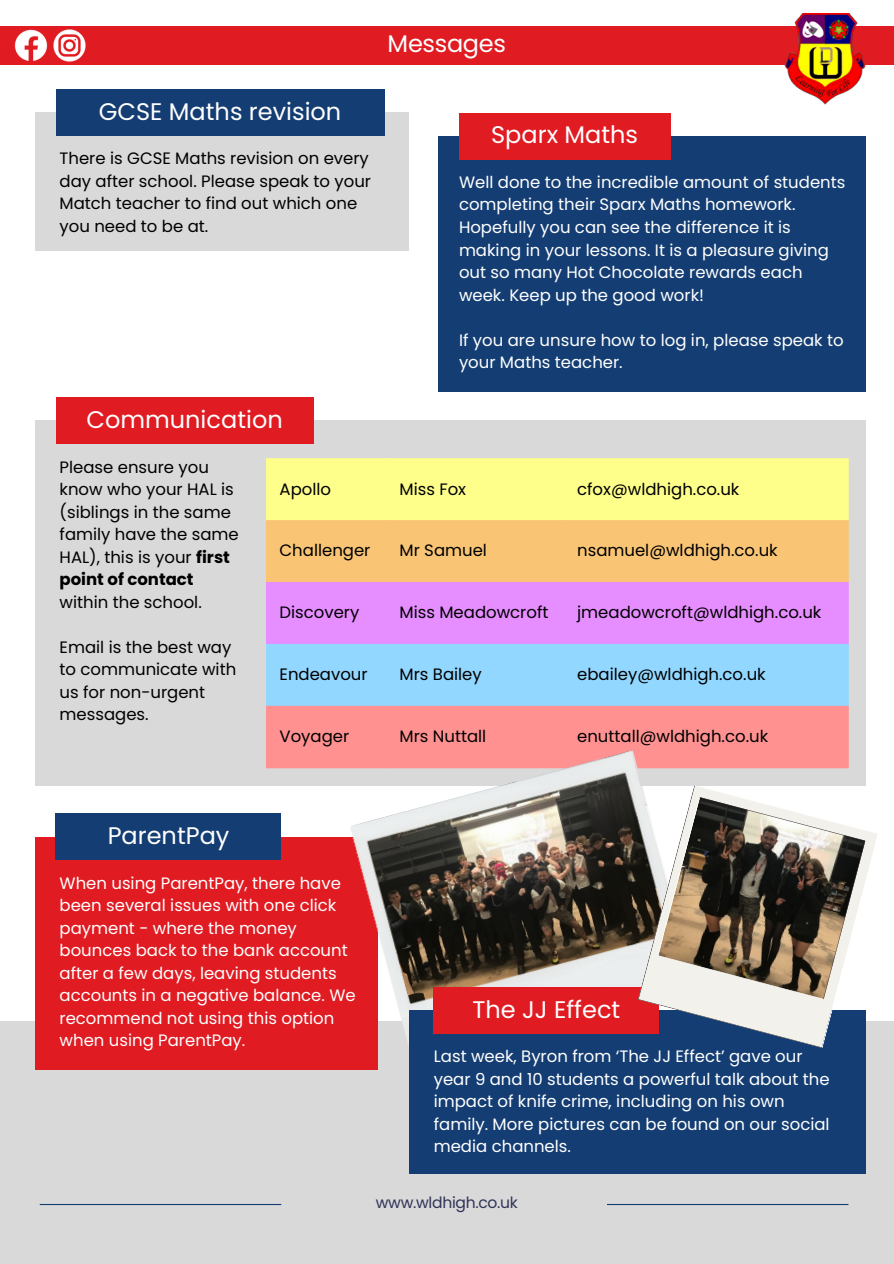
<style>
.page{position:relative;width:894px;height:1264px;background:#fff}
.page>*{position:absolute;margin:0;border:0;box-sizing:border-box;transform-origin:0 0}
.t1{font:24px "Poppins";color:#fff}
.t2{font:16.5px/22.5px "Poppins";color:#fff}
.t3{font:16.5px/22.5px "Poppins";color:#000}
.t4{font:15.6px "Poppins";letter-spacing:-.02em;color:#303358}
.s1{font-weight:700}
</style>
<div class="page">
<div style="left:0;top:1021px;width:893px;height:242px;background:#d9d9d9"></div>
<hr style="left:40px;top:1203px;width:241px;height:1px;background:#143e73">
<div style="left:0;top:26px;width:893px;height:38px;background:#e01b22"></div>
<img style="left:783px;top:13px;width:83px;height:91px">
<img style="left:14px;top:29px;width:72px;height:33px">
<div style="left:35px;top:112px;width:374px;height:139px;background:#d9d9d9"></div>
<div style="left:56px;top:89px;width:328px;height:46px;background:#143e73"></div>
<hr style="left:606px;top:1203px;width:242px;height:1px;background:#143e73">
<div style="left:438px;top:136px;width:428px;height:255px;background:#143e73"></div>
<div style="left:459px;top:113px;width:211px;height:46px;background:#e01b22"></div>
<div style="left:35px;top:420px;width:831px;height:366px;background:#d9d9d9"></div>
<div style="left:56px;top:397px;width:257px;height:47px;background:#e01b22"></div>
<svg style="left:266px;top:458px;width:582px;height:310px;background:#e1bfb7"></svg>
<div style="left:35px;top:836px;width:342px;height:233px;background:#e01b22"></div>
<div style="left:56px;top:813px;width:225px;height:46px;background:#143e73"></div>
<img style="left:349px;top:750px;width:344px;height:301px">
<div style="left:409px;top:1010px;width:456px;height:163px;background:#143e73"></div>
<div style="left:433px;top:987px;width:225px;height:46px;background:#e01b22"></div>
<svg style="left:637px;top:785px;width:20px;height:249px"></svg>
<svg style="left:657px;top:785px;width:221px;height:263px"></svg>
<p class="t1" style="left:99px;top:94px;width:244px">GCSE Maths revision</p>
<p class="t3" style="left:60px;top:147px;width:313px">There is GCSE Maths revision on every day after school. Please speak to your<br>Match teacher to find out which one you need to be at.</p>
<p class="t1" style="left:86px;top:402px;width:198px">Communication</p>
<p class="t1" style="left:387px;top:27px;width:120px">Messages</p>
<p class="t1" style="left:491px;top:118px;width:148px">Sparx Maths</p>
<p class="t2" style="left:459px;top:171px;width:388px">Well done to the incredible amount of students completing their Sparx Maths homework.<br>Hopefully you can see the difference it is making in your lessons. It is a pleasure giving out so many Hot Chocolate rewards each week. Keep up the good work!</p>
<p class="t2" style="left:459px;top:328px;width:386px">If you are unsure how to log in, please speak to your Maths teacher.</p>
<p class="t3" style="left:60px;top:455px;width:181px">Please ensure you know who your HAL is (siblings in the same family have the same<br>HAL), this is your <span class="s1">first point of contact </span>within the school.</p>
<p class="t3" style="left:60px;top:635px;width:178px">Email is the best way to communicate with us for non-urgent messages.</p>
<p class="t1" style="left:108px;top:818px;width:123px">ParentPay</p>
<p class="t3" style="left:279px;top:477px;width:53px">Apollo</p>
<h1 class="t3" style="left:399px;top:477px;width:68px">Miss Fox</h1>
<p class="t3" style="left:577px;top:477px;width:164px">cfox@wldhigh.co.uk</p>
<h1 class="t3" style="left:279px;top:539px;width:92px">Challenger</h1>
<p class="t3" style="left:399px;top:539px;width:89px">Mr Samuel</p>
<p class="t3" style="left:577px;top:539px;width:202px">nsamuel@wldhigh.co.uk</p>
<p class="t3" style="left:279px;top:601px;width:81px">Discovery</p>
<h1 class="t3" style="left:399px;top:601px;width:150px">Miss Meadowcroft</h1>
<p class="t3" style="left:577px;top:601px;width:246px">jmeadowcroft@wldhigh.co.uk</p>
<p class="t3" style="left:279px;top:663px;width:90px">Endeavour</p>
<p class="t3" style="left:399px;top:663px;width:84px">Mrs Bailey</p>
<p class="t3" style="left:577px;top:663px;width:190px">ebailey@wldhigh.co.uk</p>
<h1 class="t3" style="left:279px;top:725px;width:71px">Voyager</h1>
<p class="t3" style="left:399px;top:725px;width:88px">Mrs Nuttall</p>
<p class="t3" style="left:577px;top:725px;width:192px">enuttall@wldhigh.co.uk</p>
<p class="t2" style="left:60px;top:871px;width:297px">When using ParentPay, there have been several issues with one click payment - where the money bounces back to the bank account after a few days, leaving students accounts in a negative balance. We recommend not using this option when using ParentPay.</p>
<p class="t1" style="left:472px;top:992px;width:149px">The JJ Effect</p>
<p class="t2" style="left:433px;top:1045px;width:397px">Last week, Byron from ‘The JJ Effect’ gave our year 9 and 10 students a powerful talk about the impact of knife crime, including on his own family. More pictures can be found on our social media channels.</p>
<p class="t4" style="left:375px;top:1191px;width:143px">www.wldhigh.co.uk</p>
</div>
